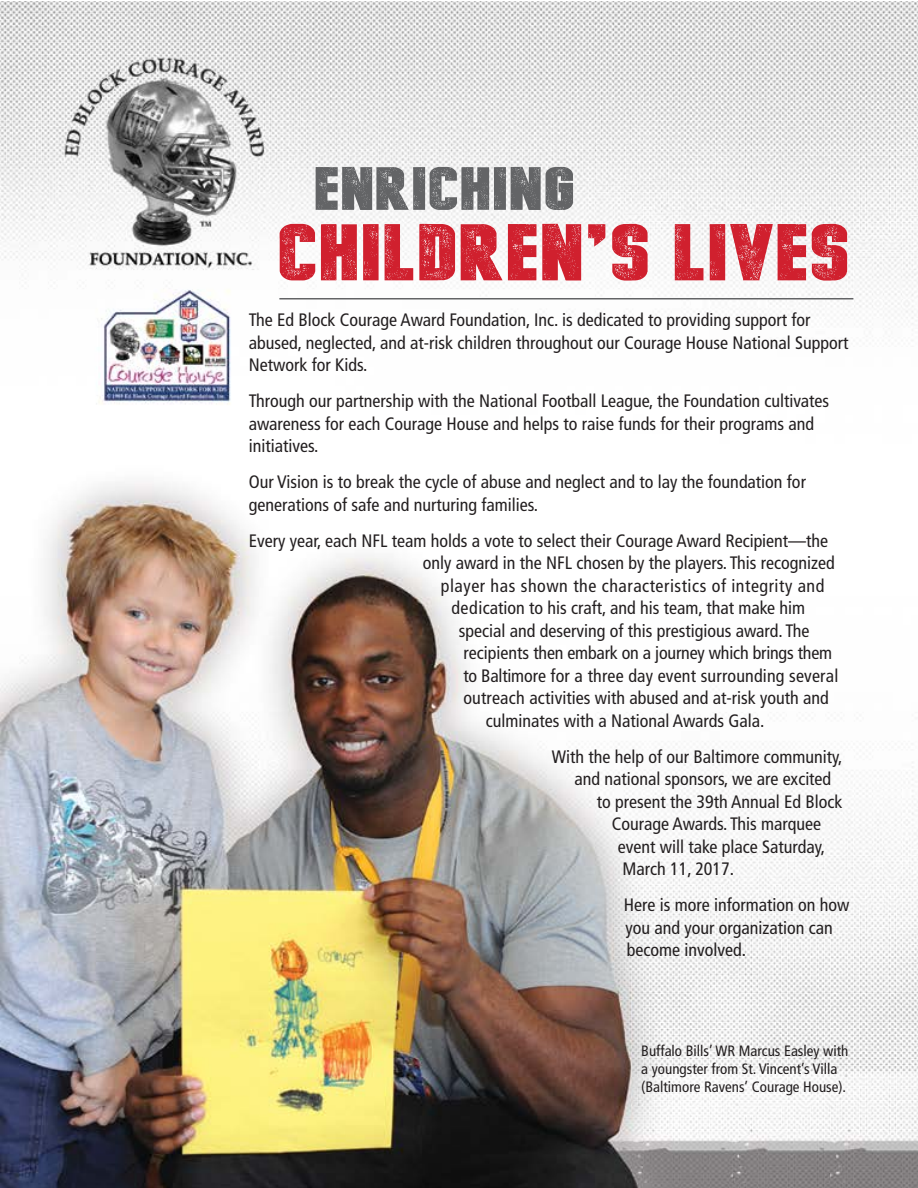
<style>
.page{position:relative;width:918px;height:1188px;background:#fff}
.page>*{position:absolute;margin:0;border:0;box-sizing:border-box;transform-origin:0 0}
.t1{font:75px "Headlined";letter-spacing:.02em;color:#d0202e;scale:1.27 1}
.t2{font:57px "Headlined";letter-spacing:.02em;color:#636466;scale:1.29 1}
.t3{font:condensed 18px/22.5px "Frutiger";color:#231f20}
.t4{font:condensed 18px "Frutiger";letter-spacing:.03em;color:#231f20}
.t5{font:condensed 15px/18px "Frutiger";color:#231f20}
</style>
<div class="page">
<img style="left:0;top:2px;width:918px;height:1186px">
<hr style="left:279px;top:298px;width:574px;height:2px;background:#636466">
<h2 class="t2" style="left:314px;top:155px;width:204px">ENRICHING</h2>
<h1 class="t1" style="left:278px;top:209px;width:451px">CHILDREN’S LIVES</h1>
<p class="t3" style="left:249px;top:309px;width:601px">The Ed Block Courage Award Foundation, Inc. is dedicated to providing support for abused, neglected, and at-risk children throughout our Courage House National Support<br>Network for Kids.</p>
<p class="t3" style="left:249px;top:390px;width:582px">Through our partnership with the National Football League, the Foundation cultivates awareness for each Courage House and helps to raise funds for their programs and initiatives.</p>
<p class="t3" style="left:249px;top:471px;width:559px">Our Vision is to break the cycle of abuse and neglect and to lay the foundation for generations of safe and nurturing families.</p>
<p class="t3" style="left:249px;top:529px;width:581px">Every year, each NFL team holds a vote to select their Courage Award Recipient—the</p>
<p class="t3" style="left:423px;top:552px;width:413px">only award in the NFL chosen by the players. This recognized</p>
<p class="t4" style="left:441px;top:575px;width:385px">player has shown the characteristics of integrity and</p>
<p class="t3" style="left:451px;top:597px;width:355px">dedication to his craft, and his team, that make him</p>
<p class="t3" style="left:459px;top:619px;width:352px">special and deserving of this prestigious award. The</p>
<p class="t3" style="left:463px;top:642px;width:370px">recipients then embark on a journey which brings them</p>
<p class="t3" style="left:463px;top:664px;width:376px">to Baltimore for a three day event surrounding several</p>
<p class="t3" style="left:463px;top:687px;width:367px">outreach activities with abused and at-risk youth and</p>
<p class="t3" style="left:486px;top:709px;width:280px">culminates with a National Awards Gala.</p>
<p class="t3" style="left:552px;top:745px;width:292px">With the help of our Baltimore community,</p>
<p class="t3" style="left:574px;top:768px;width:258px">and national sponsors, we are excited</p>
<p class="t3" style="left:597px;top:790px;width:247px">to present the 39th Annual Ed Block</p>
<p class="t3" style="left:612px;top:813px;width:211px">Courage Awards. This marquee</p>
<p class="t3" style="left:618px;top:835px;width:209px">event will take place Saturday,</p>
<p class="t3" style="left:622px;top:858px;width:113px">March 11, 2017.</p>
<p class="t3" style="left:624px;top:894px;width:227px">Here is more information on how you and your organization can become involved.</p>
<p class="t5" style="left:641px;top:1041px;width:209px">Buffalo Bills’ WR Marcus Easley with a youngster from St. Vincent’s Villa (Baltimore Ravens’ Courage House).</p>
</div>
